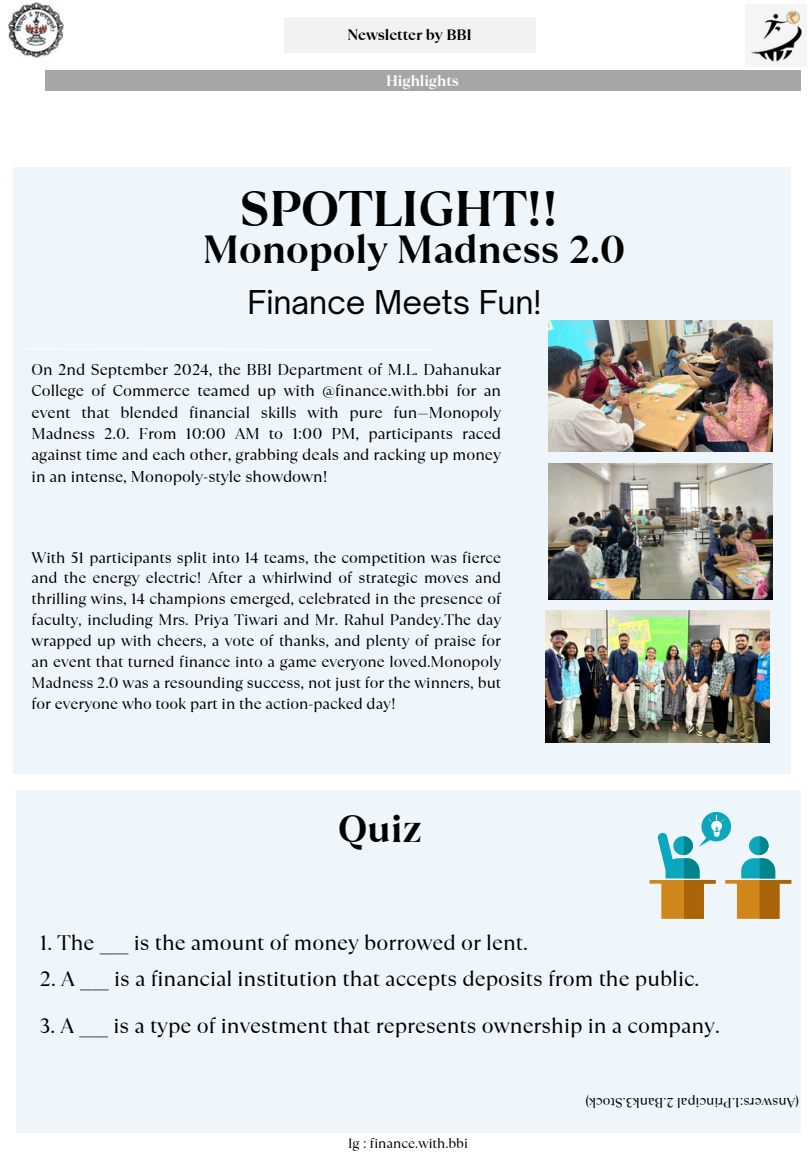
<style>
.page{position:relative;width:810px;height:1170px;background:#fff}
.page>*{position:absolute;margin:0;border:0;box-sizing:border-box;transform-origin:0 0}
.t1{font:700 49.8px "TT Ramillas";letter-spacing:-.005em;color:#000}
.t2{font:700 39.15px "TT Ramillas";letter-spacing:-.005em;color:#000}
.t3{font:700 38.25px "TT Ramillas";color:#000}
.t4{font:31.35px "Open Sauce One";letter-spacing:-.005em;color:#000}
.t5{font:21px "TT Ramillas";color:#000}
.t6{font:15.6px/21.3px "TT Ramillas";color:#000;text-align:justify}
.t7{font:15.3px/20.9px "TT Ramillas";color:#000;text-align:justify}
.t8{font:700 15px "TT Ramillas";letter-spacing:-.005em;color:#000}
.t9{font:700 15px "TT Ramillas";letter-spacing:-.005em;color:#fff}
.t10{font:13.5px "TT Ramillas";color:#000}
</style>
<div class="page">
<div style="left:13px;top:167px;width:778px;height:607px;background:#eef5fb"></div>
<svg style="left:45px;top:70px;width:721px;height:1px"></svg>
<div style="left:284px;top:18px;width:252px;height:35px;background:#f2f2f2"></div>
<div style="left:45px;top:71px;width:756px;height:20px;background:#a6a6a6"></div>
<svg style="left:65px;top:349px;width:369px;height:1px"></svg>
<div style="left:16px;top:790px;width:784px;height:342px;background:#eef5fb"></div>
<svg style="left:650px;top:812px;width:141px;height:107px"></svg>
<img style="left:545px;top:611px;width:224px;height:132px">
<img style="left:548px;top:320px;width:224px;height:132px">
<img style="left:548px;top:463px;width:224px;height:136px">
<img style="left:9px;top:2px;width:55px;height:55px">
<img style="left:750px;top:8px;width:54px;height:56px">
<p class="t8" style="left:347px;top:24px;width:126px">Newsletter by BBI</p>
<h5 class="t9" style="left:386px;top:71px;width:74px">Highlights</h5>
<h3 class="t1" style="left:239px;top:174px;width:320px">SPOTLIGHT!!</h3>
<h2 class="t2" style="left:203px;top:223px;width:424px">Monopoly Madness 2.0</h2>
<h2 class="t4" style="left:248px;top:282px;width:295px">Finance Meets Fun!</h2>
<p class="t6" style="left:32px;top:359px;width:471px">On 2nd September 2024, the BBI Department of M.L. Dahanukar College of Commerce teamed up with @finance.with.bbi for an event that blended financial skills with pure fun—Monopoly Madness 2.0. From 10:00 AM to 1:00 PM, participants raced against time and each other, grabbing deals and racking up money in an intense, Monopoly-style showdown!</p>
<h4 class="t7" style="left:32px;top:547px;width:471px">With 51 participants split into 14 teams, the competition was fierce and the energy electric! After a whirlwind of strategic moves and thrilling wins, 14 champions emerged, celebrated in the presence of faculty, including Mrs. Priya Tiwari and Mr. Rahul Pandey.The day wrapped up with cheers, a vote of thanks, and plenty of praise for an event that turned finance into a game everyone loved.Monopoly Madness 2.0 was a resounding success, not just for the winners, but for everyone who took part in the action-packed day!</h4>
<p class="t3" style="left:338px;top:802px;width:85px">Quiz</p>
<h6 class="t5" style="left:40px;top:928px;width:490px">1. The _____ is the amount of money borrowed or lent.</h6>
<p class="t5" style="left:40px;top:964px;width:661px">2. A _____ is a financial institution that accepts deposits from the public.</p>
<h6 class="t5" style="left:40px;top:1011px;width:681px">3. A _____ is a type of investment that represents ownership in a company.</h6>
<h4 class="t10" style="left:348px;top:1134px;width:121px">Ig : finance.with.bbi</h4>
<p class="t10" style="left:800px;top:1112px;width:216px;rotate:-180deg">A( n ws P. 1 : sre ni r B. 2l api c na )kcotS. 3k</p>
</div>
